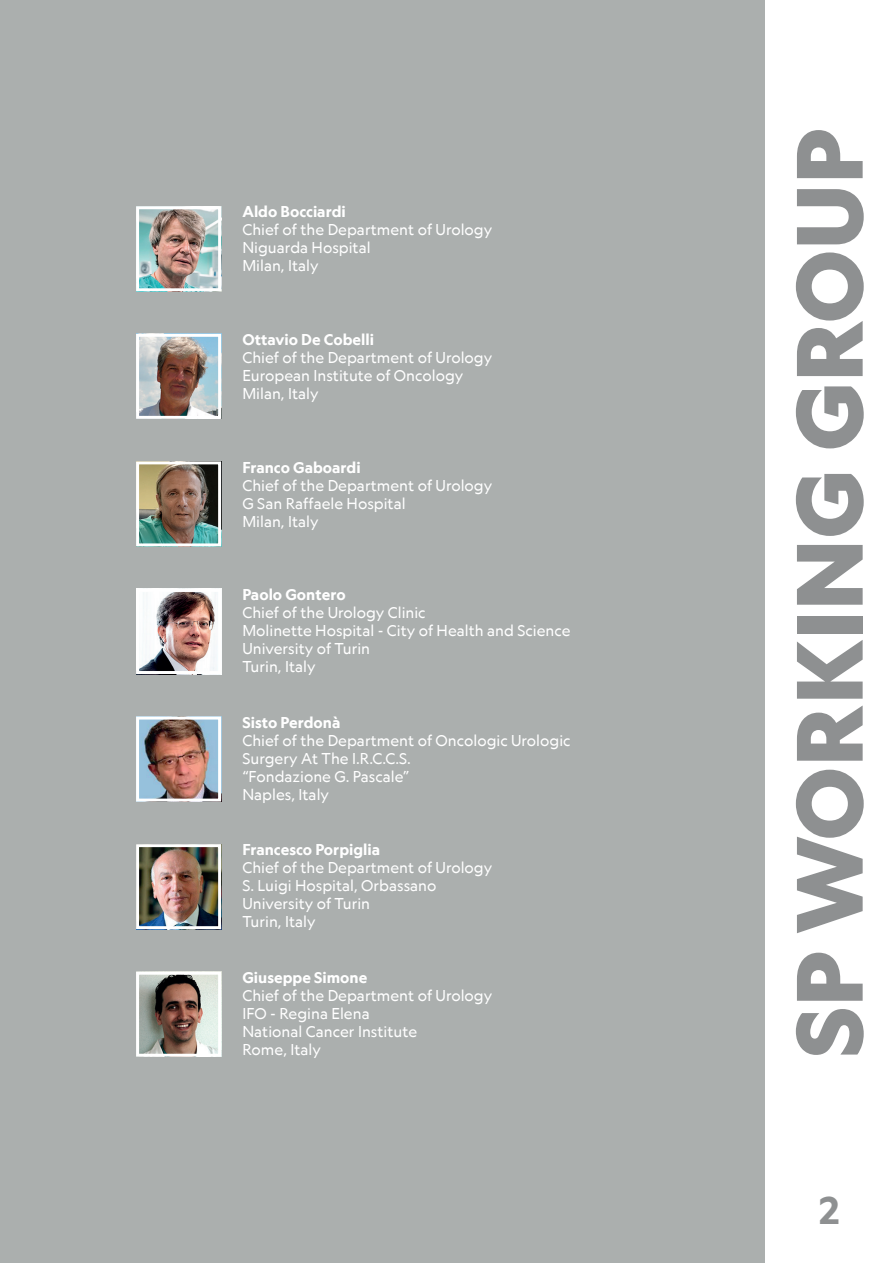
<style>
.page{position:relative;width:893px;height:1263px;background:#fff}
.page>*{position:absolute;margin:0;border:0;box-sizing:border-box;transform-origin:0 0}
.t1{font:900 90px "Geograph Edit";color:#8e9091}
.t2{font:700 37.5px "Geograph Edit";color:#8e9091}
.t3{font:15px/18px "Geograph Edit";color:#fff}
.t4{font:700 15px "Geograph Edit";color:#fff}
</style>
<div class="page">
<div style="left:0;top:0;width:765px;height:1263px;background:#abafae"></div>
<img style="left:140px;top:210px;width:77px;height:77px">
<div style="left:136px;top:206px;width:85px;height:85px;border:3px solid #fff"></div>
<img style="left:140px;top:338px;width:77px;height:77px">
<div style="left:136px;top:334px;width:85px;height:85px;border:3px solid #fff"></div>
<img style="left:140px;top:465px;width:77px;height:77px">
<div style="left:136px;top:461px;width:85px;height:85px;border:3px solid #fff"></div>
<img style="left:140px;top:593px;width:77px;height:77px">
<div style="left:136px;top:589px;width:85px;height:85px;border:3px solid #fff"></div>
<img style="left:140px;top:720px;width:77px;height:77px">
<div style="left:136px;top:716px;width:85px;height:85px;border:3px solid #fff"></div>
<img style="left:140px;top:848px;width:77px;height:77px">
<div style="left:136px;top:844px;width:85px;height:85px;border:3px solid #fff"></div>
<img style="left:140px;top:976px;width:77px;height:77px">
<div style="left:136px;top:972px;width:85px;height:85px;border:3px solid #fff"></div>
<p class="t4" style="left:242px;top:202px;width:105px">Aldo Bocciardi</p>
<p class="t3" style="left:242px;top:221px;width:251px">Chief of the Department of Urology<br>Niguarda Hospital<br>Milan, Italy</p>
<p class="t4" style="left:242px;top:330px;width:133px">Ottavio De Cobelli</p>
<p class="t3" style="left:242px;top:348px;width:251px">Chief of the Department of Urology<br>European Institute of Oncology<br>Milan, Italy</p>
<p class="t4" style="left:242px;top:457px;width:120px">Franco Gaboardi</p>
<p class="t3" style="left:242px;top:476px;width:251px">Chief of the Department of Urology<br>G San Raffaele Hospital<br>Milan, Italy</p>
<p class="t4" style="left:242px;top:585px;width:105px">Paolo Gontero</p>
<p class="t3" style="left:242px;top:603px;width:330px">Chief of the Urology Clinic<br>Molinette Hospital - City of Health and Science<br>University of Turin<br>Turin, Italy</p>
<p class="t4" style="left:242px;top:712px;width:100px">Sisto Perdonà</p>
<p class="t3" style="left:242px;top:731px;width:330px">Chief of the Department of Oncologic Urologic<br>Surgery A t T h e R. I C. C. .S.<br>“Fondazione G. Pascale“<br>Naples, Italy</p>
<p class="t4" style="left:242px;top:840px;width:139px">Francesco Porpiglia</p>
<p class="t3" style="left:242px;top:858px;width:251px">Chief of the Department of Urology .S Luigi Hospital, Orbassano<br>University of Turin<br>Turin, Italy</p>
<p class="t4" style="left:242px;top:967px;width:126px">Giuseppe Simone</p>
<p class="t3" style="left:242px;top:986px;width:251px">Chief of the Department of Urology<br>IFO - Regina Elena<br>National Cancer Institute<br>Rome, Italy</p>
<h1 class="t1" style="left:770px;top:1057px;width:930px;rotate:-90deg">SP WORKING GROUP</h1>
<h2 class="t2" style="left:819px;top:1185px;width:22px">2</h2>
</div>
